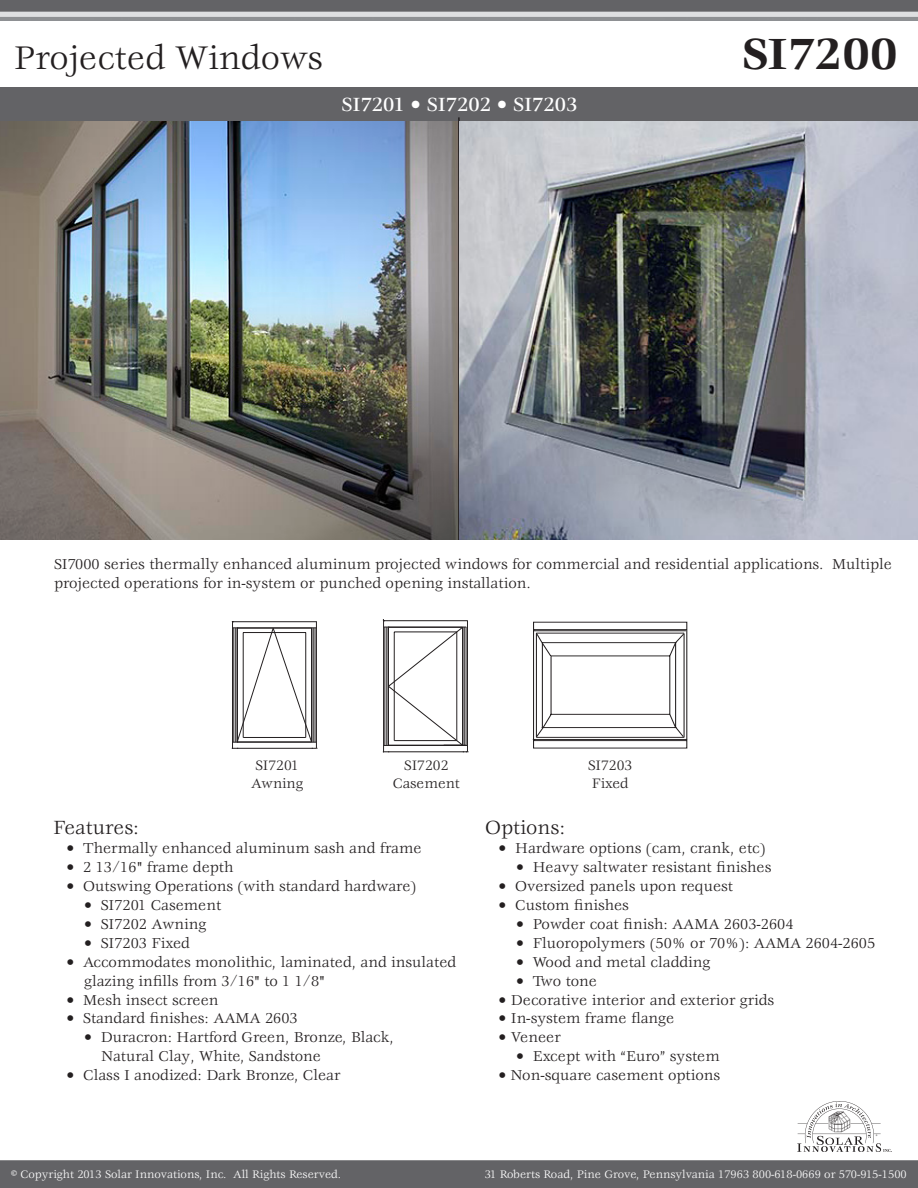
<style>
.page{position:relative;width:918px;height:1188px;background:#fff}
.page>*{position:absolute;margin:0;border:0;box-sizing:border-box;transform-origin:0 0}
.t1{font:700 48px "Veljovic Std";color:#231f20}
.t2{font:36px "Veljovic Std";color:#231f20}
.t3{font:500 21px "Veljovic Std";color:#fff}
.t4{font:21px "Veljovic Std";color:#231f20}
.t5{font:15.75px/18.9px "Veljovic Std";color:#231f20}
.t6{font:15px "Veljovic Std";color:#231f20}
.t7{font:12px "Veljovic Std";color:#fff}
.s1{font-weight:500}
</style>
<div class="page">
<div style="left:0;top:1160px;width:918px;height:28px;background:#636366"></div>
<div style="left:0;top:87px;width:918px;height:35px;background:#636366"></div>
<div style="left:0;top:9px;width:918px;height:8px;background:#dedfe1"></div>
<div style="left:0;top:0;width:918px;height:12px;background:#636366"></div>
<img style="left:797px;top:1101px;width:95px;height:51px">
<img style="left:0;top:122px;width:918px;height:418px">
<hr style="left:458px;top:117px;width:2px;height:423px;background:#231f20">
<svg style="left:232px;top:621px;width:85px;height:128px"></svg>
<hr style="left:315px;top:628px;width:1px;height:114px;background:#231f20">
<hr style="left:313px;top:628px;width:1px;height:114px;background:#231f20">
<hr style="left:235px;top:628px;width:1px;height:114px;background:#231f20">
<hr style="left:234px;top:628px;width:1px;height:114px;background:#231f20">
<hr style="left:233px;top:742px;width:83px;height:1px;background:#231f20">
<hr style="left:233px;top:628px;width:84px;height:1px;background:#231f20">
<hr style="left:384px;top:752px;width:83px;height:1px;background:#231f20">
<hr style="left:467px;top:621px;width:1px;height:131px;background:#231f20">
<hr style="left:384px;top:620px;width:84px;height:1px;background:#231f20">
<hr style="left:383px;top:621px;width:1px;height:131px;background:#231f20">
<svg style="left:388px;top:628px;width:78px;height:117px"></svg>
<hr style="left:466px;top:627px;width:1px;height:118px;background:#231f20">
<hr style="left:464px;top:627px;width:1px;height:118px;background:#231f20">
<hr style="left:387px;top:627px;width:1px;height:118px;background:#231f20">
<hr style="left:385px;top:627px;width:1px;height:118px;background:#231f20">
<hr style="left:384px;top:745px;width:83px;height:1px;background:#231f20">
<hr style="left:384px;top:627px;width:82px;height:1px;background:#231f20">
<svg style="left:533px;top:622px;width:154px;height:126px"></svg>
<h2 class="t2" style="left:14px;top:38px;width:310px">Projected Windows</h2>
<h1 class="t1" style="left:742px;top:27px;width:157px">SI7200</h1>
<h3 class="t3" style="left:342px;top:93px;width:237px">SI7201 • SI7202 • SI7203</h3>
<p class="t5" style="left:54px;top:555px;width:839px">SI7000 series thermally enhanced aluminum projected windows for commercial and residential applications. Multiple projected operations for in-system or punched opening installation.</p>
<p class="t6" style="left:255px;top:757px;width:45px">SI7201</p>
<p class="t6" style="left:251px;top:775px;width:54px">Awning</p>
<p class="t6" style="left:404px;top:757px;width:46px">SI7202</p>
<p class="t6" style="left:393px;top:775px;width:69px">Casement</p>
<p class="t6" style="left:588px;top:757px;width:46px">SI7203</p>
<p class="t6" style="left:592px;top:775px;width:38px">Fixed</p>
<p class="t4" style="left:53px;top:816px;width:87px">Features:</p>
<p class="t5" style="left:67px;top:840px;width:357px">• Thermally enhanced aluminum sash and frame</p>
<p class="t5" style="left:67px;top:859px;width:168px">• 2 13/16<span class="s1">"</span> frame depth</p>
<p class="t5" style="left:67px;top:878px;width:351px">• Outswing Operations (with standard hardware)</p>
<p class="t5" style="left:84px;top:896px;width:139px">• SI7201 Casement</p>
<p class="t5" style="left:84px;top:915px;width:124px">• SI7202 Awning</p>
<p class="t5" style="left:84px;top:934px;width:107px">• SI7203 Fixed</p>
<p class="t5" style="left:67px;top:953px;width:391px">• Accommodates monolithic, laminated, and insulated</p>
<p class="t5" style="left:84px;top:972px;width:242px">glazing infills from 3/16<span class="s1">"</span> to 1 1/8<span class="s1">"</span></p>
<p class="t5" style="left:67px;top:991px;width:153px">• Mesh insect screen</p>
<p class="t5" style="left:67px;top:1010px;width:233px">• Standard finishes: AAMA 2603</p>
<p class="t5" style="left:84px;top:1029px;width:311px">• Duracron: Hartford Green, Bronze, Black,</p>
<p class="t5" style="left:102px;top:1048px;width:221px">Natural Clay, White, Sandstone</p>
<p class="t5" style="left:67px;top:1067px;width:275px">• Class I anodized: Dark Bronze, Clear</p>
<p class="t4" style="left:485px;top:816px;width:82px">Options:</p>
<p class="t5" style="left:499px;top:840px;width:268px">• Hardware options (cam, crank, etc)</p>
<p class="t5" style="left:516px;top:859px;width:257px">• Heavy saltwater resistant finishes</p>
<p class="t5" style="left:499px;top:878px;width:236px">• Oversized panels upon request</p>
<p class="t5" style="left:499px;top:896px;width:132px">• Custom finishes</p>
<p class="t5" style="left:516px;top:915px;width:279px">• Powder coat finish: AAMA 2603-2604</p>
<p class="t5" style="left:516px;top:934px;width:361px">• Fluoropolymers (50% or 70%): AAMA 2604-2605</p>
<p class="t5" style="left:516px;top:953px;width:196px">• Wood and metal cladding</p>
<p class="t5" style="left:516px;top:972px;width:82px">• Two tone</p>
<p class="t5" style="left:499px;top:991px;width:277px">• Decorative interior and exterior grids</p>
<p class="t5" style="left:499px;top:1010px;width:177px">• In-system frame flange</p>
<p class="t5" style="left:499px;top:1029px;width:64px">• Veneer</p>
<p class="t5" style="left:516px;top:1048px;width:205px">• Except with “Euro” system</p>
<p class="t5" style="left:499px;top:1067px;width:223px">• Non-square casement options</p>
<p class="t7" style="left:11px;top:1168px;width:332px">© Copyright 2013 Solar Innovations, Inc. All Rights Reserved.</p>
<p class="t7" style="left:485px;top:1168px;width:424px">31 Roberts Road, Pine Grove, Pennsylvania 17963 800-618-0669 or 570-915-1500</p>
</div>
